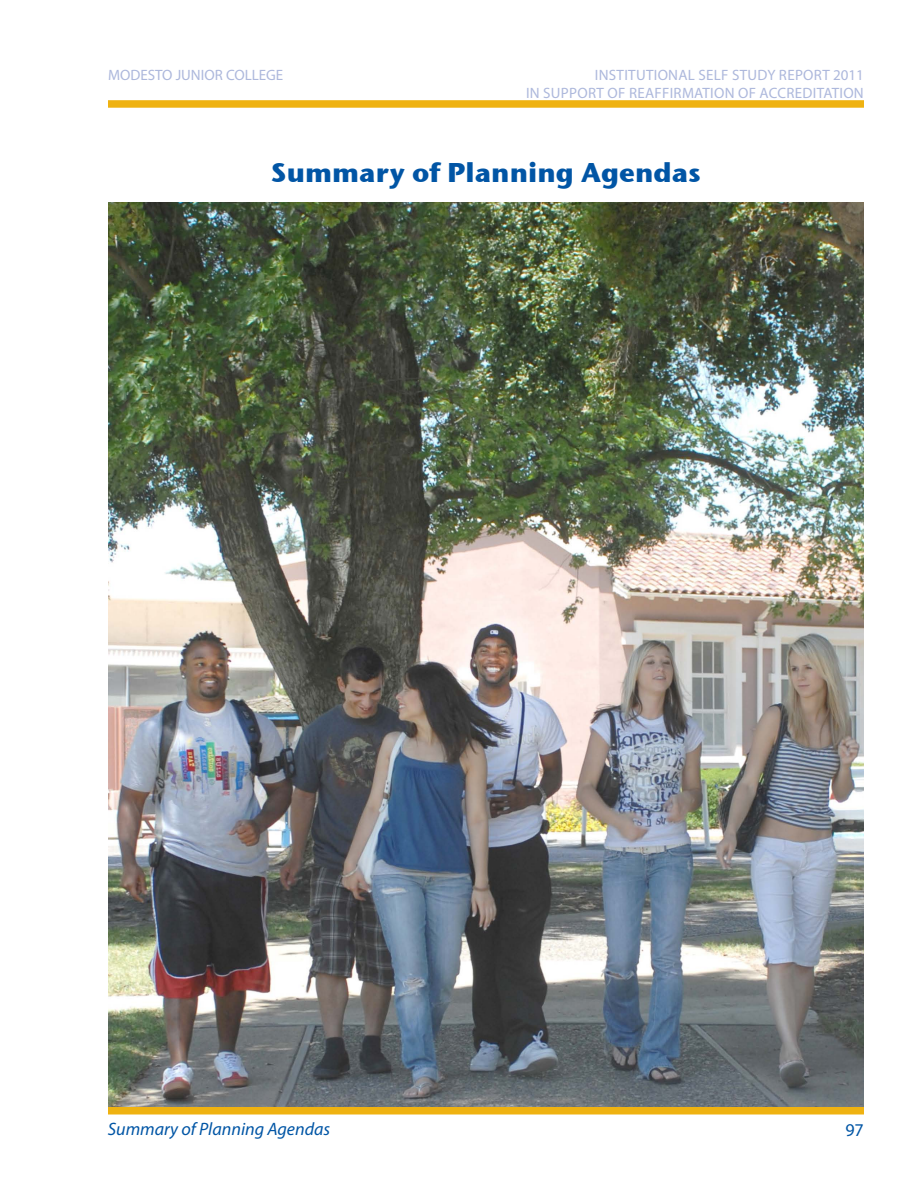
<style>
.page{position:relative;width:918px;height:1188px;background:#fff}
.page>*{position:absolute;margin:0;border:0;box-sizing:border-box;transform-origin:0 0}
.t1{font:27px "Stone Sans ITCTT Bold";color:#0155a5}
.t2{font:italic 18px "Myriad Pro";color:#0155a5}
.t3{font:18px "Myriad Pro";color:#0155a5}
.t4{font:15px/18px "Myriad Pro";letter-spacing:.02em;color:#adb8dc;text-align:right}
.t5{font:15px "Myriad Pro";color:#adb8dc}
</style>
<div class="page">
<div style="left:108px;top:100px;width:756px;height:8px;background:#efb211"></div>
<div style="left:108px;top:1107px;width:756px;height:7px;background:#efb211"></div>
<img style="left:108px;top:202px;width:756px;height:905px">
<p class="t5" style="left:108px;top:66px;width:177px">MODESTO JUNIOR COLLEGE</p>
<p class="t4" style="left:526px;top:66px;width:339px">INSTITUTIONAL SELF STUDY REPORT 2011<br>IN SUPPORT OF REAFFIRMATION OF ACCREDITATION</p>
<p class="t1" style="left:271px;top:155px;width:431px">Summary of Planning Agendas</p>
<p class="t2" style="left:108px;top:1118px;width:224px">Summary of Planning Agendas</p>
<p class="t3" style="left:845px;top:1119px;width:20px">97</p>
</div>
